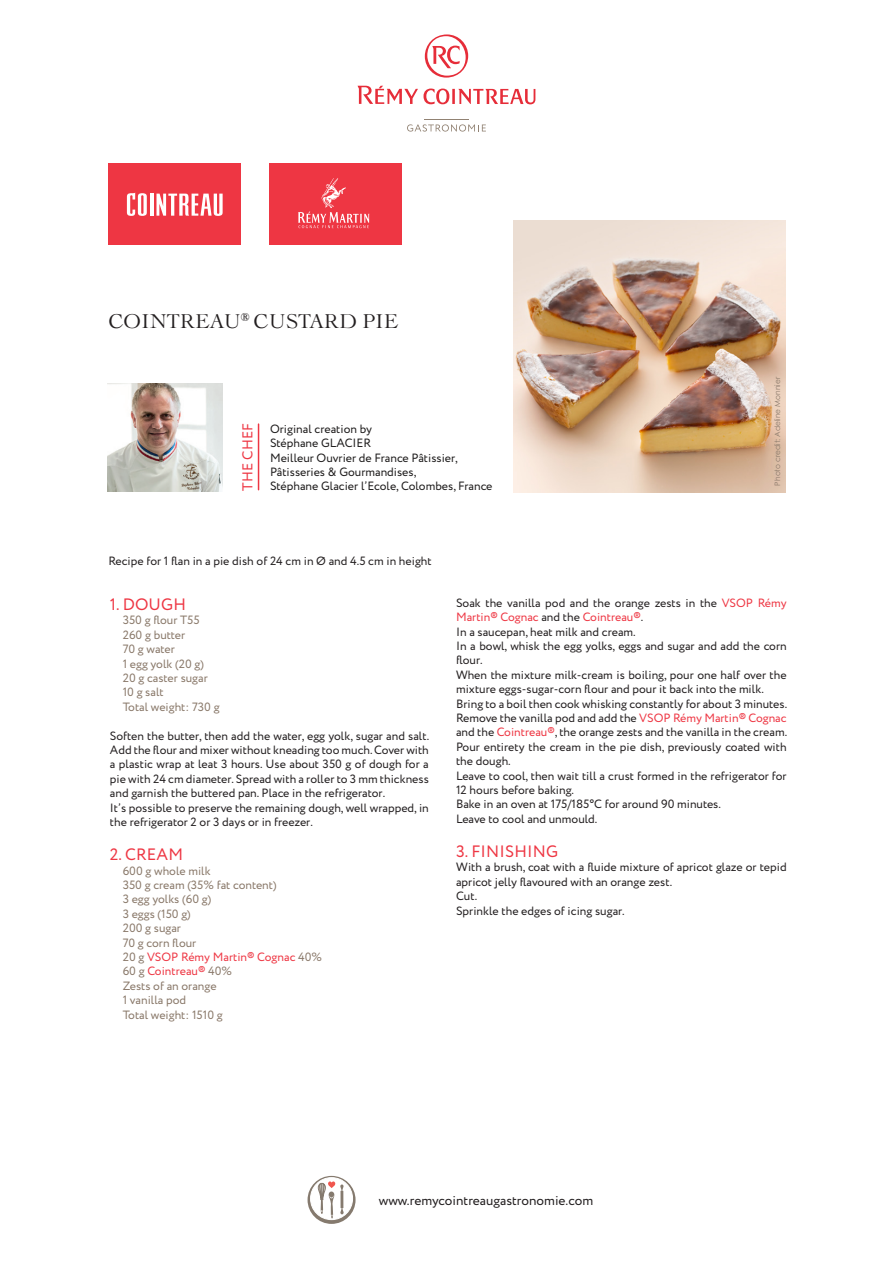
<style>
.page{position:relative;width:893px;height:1263px;background:#fff}
.page>*{position:absolute;margin:0;border:0;box-sizing:border-box;transform-origin:0 0}
.TITRE_RECETTE{font:19.5px "Le Cochin BQ";letter-spacing:.01em;color:#231f20}
.TITRE_PARAGRAPHE{font:16.5px "Circe";letter-spacing:.01em;color:#ee3643}
.TITRE_PARAGRAPHE-2{font:14.25px "Circe";letter-spacing:.01em;color:#ee3643}
.t1{font:13.5px "Circe";color:#231f20}
.TEXTE{font:12px/14.4px "Circe";color:#231f20}
.INGREDIENTS{font:12px "Circe";color:#897869}
.CHEF{font:12px "Circe";color:#1e1c1c}
.INGREDIENTS-2{font:12px "Circe";color:#ee3643}
.adresse{font:7.5px "Century Gothic Pro";color:#897869}
.s1{color:#897869}
.s2{color:#ee3643}
</style>
<div class="page">
<svg style="left:358px;top:86px;width:177px;height:18px"></svg>
<svg style="left:425px;top:34px;width:43px;height:44px"></svg>
<hr style="left:424px;top:119px;width:45px;height:1px;background:#918273">
<svg style="left:407px;top:124px;width:79px;height:8px"></svg>
<svg style="left:308px;top:1176px;width:48px;height:48px"></svg>
<div style="left:311px;top:1177px;width:42px;height:42px;background:#fff;border-radius:50%"></div>
<div style="left:310px;top:1177px;width:43px;height:43px;border:1px solid #fff;border-radius:50%"></div>
<svg style="left:318px;top:1175px;width:26px;height:43px"></svg>
<div style="left:108px;top:164px;width:133px;height:81px;background:#ee3643"></div>
<div style="left:269px;top:164px;width:133px;height:81px;background:#ee3643"></div>
<hr style="left:150px;top:194px;width:3px;height:22px;background:#fff">
<svg style="left:127px;top:193px;width:20px;height:23px"></svg>
<svg style="left:156px;top:194px;width:67px;height:22px"></svg>
<svg style="left:298px;top:178px;width:71px;height:50px"></svg>
<img style="left:513px;top:220px;width:273px;height:273px">
<hr style="left:258px;top:424px;width:1px;height:66px;background:#ee3643">
<img style="left:107px;top:384px;width:116px;height:108px">
<p class="TITRE_RECETTE" style="left:108px;top:309px;width:291px">COINTREAU<sup>®</sup> CUSTARD PIE</p>
<p class="TITRE_PARAGRAPHE-2" style="left:238px;top:491px;width:69px;rotate:-90deg">THE CHEF</p>
<p class="CHEF" style="left:270px;top:421px;width:103px">Original creation by</p>
<p class="CHEF" style="left:270px;top:435px;width:103px">Stéphane GLACIER</p>
<p class="CHEF" style="left:270px;top:449px;width:189px">Meilleur Ouvrier de France Pâtissier,</p>
<p class="CHEF" style="left:270px;top:464px;width:148px">Pâtisseries &amp; Gourmandises,</p>
<p class="CHEF" style="left:270px;top:478px;width:224px">Stéphane Glacier l’Ecole, Colombes, France</p>
<p class="TEXTE" style="left:108px;top:554px;width:325px">Recipe for 1 flan in a pie dish of 24 cm in Ø and 4.5 cm in height</p>
<p class="adresse" style="left:773px;top:485px;width:110px;rotate:-90deg">Photo credit: Adeline Monnier</p>
<p class="TITRE_PARAGRAPHE" style="left:110px;top:593px;width:78px">1. DOUGH</p>
<p class="INGREDIENTS" style="left:123px;top:612px;width:78px">350 g flour T55</p>
<p class="INGREDIENTS" style="left:123px;top:627px;width:64px">260 g butter</p>
<p class="INGREDIENTS" style="left:123px;top:641px;width:54px">70 g water</p>
<p class="INGREDIENTS" style="left:123px;top:655px;width:83px">1 egg yolk (20 g)</p>
<p class="INGREDIENTS" style="left:123px;top:670px;width:87px">20 g caster sugar</p>
<p class="INGREDIENTS" style="left:123px;top:684px;width:43px">10 g salt</p>
<p class="INGREDIENTS" style="left:123px;top:699px;width:99px">Total weight: 730 g</p>
<p class="TEXTE" style="left:110px;top:729px;width:321px;text-align:justify">Soften the butter, then add the water, egg yolk, sugar and salt.<br>Add the flour and mixer without kneading too much. Cover with a plastic wrap at leat 3 hours. Use about 350 g of dough for a pie with 24 cm diameter. Spread with a roller to 3 mm thickness and garnish the buttered pan. Place in the refrigerator.</p>
<p class="TEXTE" style="left:110px;top:801px;width:320px">It’s possible to preserve the remaining dough, well wrapped, in the refrigerator 2 or 3 days or in freezer.</p>
<p class="TITRE_PARAGRAPHE" style="left:110px;top:843px;width:75px">2. CREAM</p>
<p class="INGREDIENTS" style="left:123px;top:862px;width:89px">600 g whole milk</p>
<p class="INGREDIENTS" style="left:123px;top:877px;width:155px">350 g cream (35% fat content)</p>
<p class="INGREDIENTS" style="left:123px;top:891px;width:90px">3 egg yolks (60 g)</p>
<p class="INGREDIENTS" style="left:123px;top:906px;width:70px">3 eggs (150 g)</p>
<p class="INGREDIENTS" style="left:123px;top:920px;width:60px">200 g sugar</p>
<p class="INGREDIENTS" style="left:123px;top:934px;width:75px">70 g corn flour</p>
<p class="INGREDIENTS-2" style="left:123px;top:949px;width:201px"><span class="s1">20 g</span> VSOP Rémy Martin® Cognac <span class="s1">40%</span></p>
<p class="INGREDIENTS-2" style="left:123px;top:963px;width:111px"><span class="s1">60 g</span> Cointreau® <span class="s1">40%</span></p>
<p class="INGREDIENTS" style="left:123px;top:978px;width:95px">Zests of an orange</p>
<p class="INGREDIENTS" style="left:123px;top:992px;width:65px">1 vanilla pod</p>
<p class="INGREDIENTS" style="left:123px;top:1006px;width:102px">Total weight: 1510 g</p>
<p class="TEXTE" style="left:456px;top:596px;width:332px">Soak the vanilla pod and the orange zests in the <span class="s2">VSOP Rémy<br>Martin® Cognac</span> and the <span class="s2">Cointreau®</span>.</p>
<p class="TEXTE" style="left:456px;top:625px;width:181px">In a saucepan, heat milk and cream.</p>
<p class="TEXTE" style="left:456px;top:639px;width:332px">In a bowl, whisk the egg yolks, eggs and sugar and add the corn flour.</p>
<p class="TEXTE" style="left:456px;top:668px;width:332px">When the mixture milk-cream is boiling, pour one half over the mixture eggs-sugar-corn flour and pour it back into the milk.</p>
<p class="TEXTE" style="left:456px;top:697px;width:333px">Bring to a boil then cook whisking constantly for about 3 minutes.</p>
<p class="TEXTE" style="left:456px;top:711px;width:333px">Remove the vanilla pod and add the <span class="s2">VSOP Rémy Martin® Cognac </span>and the <span class="s2">Cointreau®</span>, the orange zests and the vanilla in the cream.</p>
<p class="TEXTE" style="left:456px;top:740px;width:332px">Pour entirety the cream in the pie dish, previously coated with the dough.</p>
<p class="TEXTE" style="left:456px;top:769px;width:332px">Leave to cool, then wait till a crust formed in the refrigerator for<br>12 hours before baking.</p>
<p class="TEXTE" style="left:456px;top:798px;width:266px">Bake in an oven at 175/185°C for around 90 minutes.</p>
<p class="TEXTE" style="left:456px;top:812px;width:143px">Leave to cool and unmould.</p>
<p class="TITRE_PARAGRAPHE" style="left:456px;top:840px;width:104px">3. FINISHING</p>
<p class="TEXTE" style="left:456px;top:861px;width:332px">With a brush, coat with a fluide mixture of apricot glaze or tepid apricot jelly flavoured with an orange zest.</p>
<p class="TEXTE" style="left:456px;top:889px;width:23px">Cut.</p>
<p class="TEXTE" style="left:456px;top:904px;width:170px">Sprinkle the edges of icing sugar.</p>
<p class="t1" style="left:379px;top:1191px;width:216px">www.remycointreaugastronomie.com</p>
</div>
